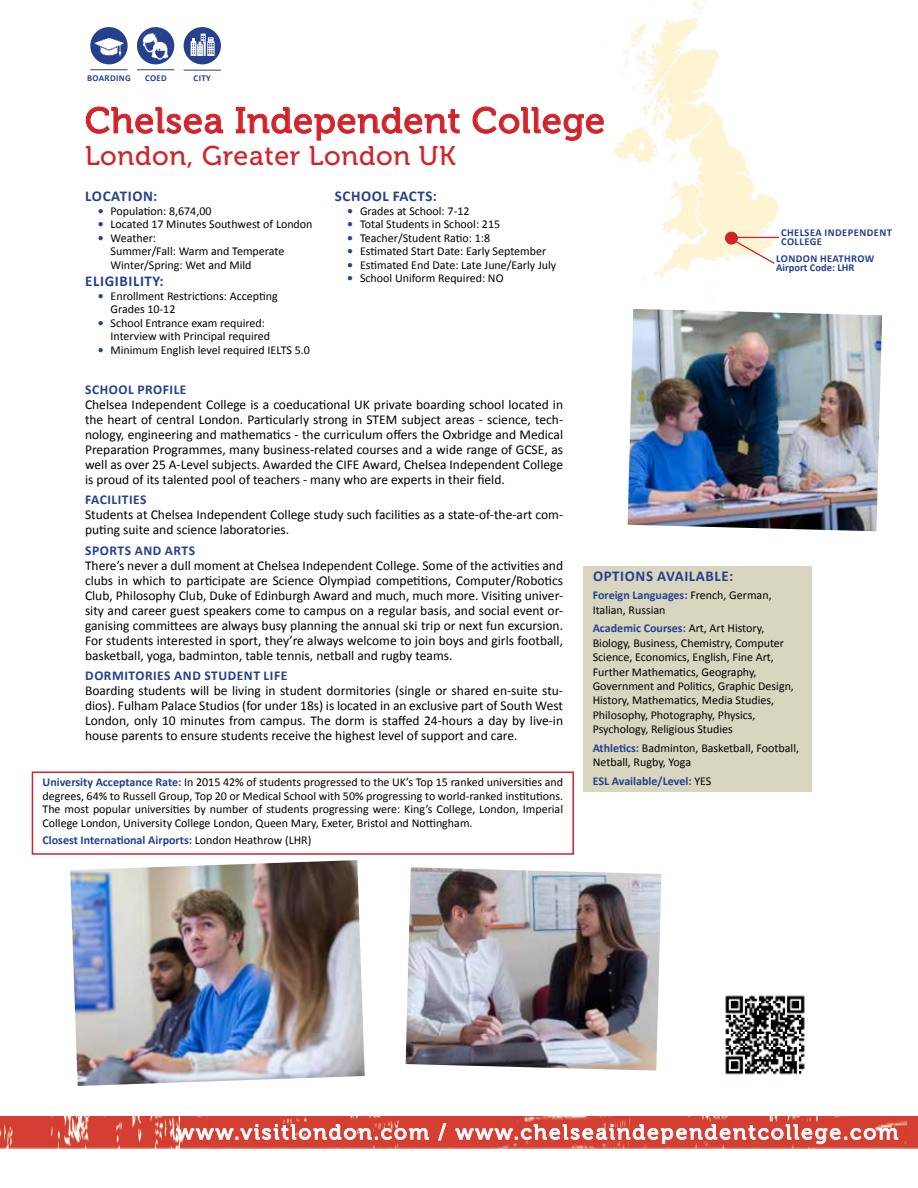
<style>
.page{position:relative;width:918px;height:1188px;background:#fff}
.page>*{position:absolute;margin:0;border:0;box-sizing:border-box;transform-origin:0 0}
.t1{font:36px "Museo 500";letter-spacing:.025em;color:#d2232a}
.t2{font:27px "Museo 500";letter-spacing:.025em;color:#d2232a}
.t3{font:21px "Museo 500";letter-spacing:.1em;color:#fff}
.t4{font:700 15px "Calibri";letter-spacing:.04em;color:#25408f}
.t5{font:13.5px/15px "Calibri";color:#000;text-align:justify}
.t6{font:700 13.5px "Calibri";letter-spacing:.04em;color:#25408f}
.t7{font:12px/14.4px "Calibri";color:#000}
.t8{font:700 12px "Calibri";color:#25408f}
.t9{font:700 10.5px/9px "Calibri";color:#25408f}
.t10{font:700 10.5px/9px "Calibri";letter-spacing:.04em;color:#25408f}
.t11{font:700 9px "Calibri";letter-spacing:.04em;color:#25408f}
.s1{font-weight:700;color:#25408f}
.s2{font-weight:400;color:#000}
</style>
<div class="page">
<img style="left:0;top:1116px;width:918px;height:32px">
<div style="left:32px;top:772px;width:542px;height:83px;border:2px solid #d2232a"></div>
<svg style="left:86px;top:106px;width:137px;height:28px"></svg>
<svg style="left:236px;top:107px;width:224px;height:34px"></svg>
<svg style="left:176px;top:1124px;width:253px;height:16px;background:#e0746b"></svg>
<svg style="left:438px;top:1123px;width:9px;height:18px"></svg>
<svg style="left:455px;top:1124px;width:443px;height:20px;background:#de6a60"></svg>
<img style="left:725px;top:995px;width:80px;height:80px">
<img style="left:90px;top:27px;width:38px;height:37px;border-radius:19px">
<hr style="left:90px;top:69px;width:38px;height:1px;background:#25408f">
<hr style="left:137px;top:69px;width:37px;height:1px;background:#25408f">
<img style="left:137px;top:27px;width:37px;height:37px;border-radius:19px">
<svg style="left:472px;top:0;width:308px;height:299px"></svg>
<div style="left:584px;top:567px;width:228px;height:225px;background:#d9d6bf"></div>
<img style="left:184px;top:27px;width:37px;height:37px;border-radius:19px">
<hr style="left:184px;top:70px;width:37px;height:1px;background:#25408f">
<img style="left:628px;top:309px;width:254px;height:222px">
<img style="left:70px;top:860px;width:295px;height:226px">
<img style="left:406px;top:867px;width:255px;height:204px">
<p class="t11" style="left:87px;top:72px;width:45px">BOARDING</p>
<p class="t11" style="left:145px;top:72px;width:23px">COED</p>
<p class="t11" style="left:194px;top:72px;width:19px">CITY</p>
<h1 class="t1" style="left:85px;top:101px;width:521px">Chelsea Independent College</h1>
<h2 class="t2" style="left:85px;top:141px;width:372px">London, Greater London UK</h2>
<p class="t4" style="left:85px;top:187px;width:74px">LOCATION:</p>
<p class="t7" style="left:98px;top:204px;width:115px"><span class="s1">•</span> Population: 8,674,00</p>
<p class="t7" style="left:98px;top:217px;width:216px"><span class="s1">•</span> Located 17 Minutes Southwest of London</p>
<p class="t7" style="left:111px;top:231px;width:175px;line-height:13.5px;text-indent:-13px"><span class="s1">•</span> Weather:<br>Summer/Fall: Warm and Temperate<br>Winter/Spring: Wet and Mild</p>
<p class="t4" style="left:85px;top:272px;width:80px">ELIGIBILITY:</p>
<p class="t7" style="left:111px;top:289px;width:169px;line-height:13.5px;text-indent:-13px"><span class="s1">•</span> Enrollment Restrictions: Accepting<br>Grades 10-12</p>
<p class="t7" style="left:111px;top:316px;width:161px;line-height:13.5px;text-indent:-13px"><span class="s1">•</span> School Entrance exam required:<br>Interview with Principal required</p>
<p class="t7" style="left:98px;top:343px;width:214px"><span class="s1">•</span> Minimum English level required IELTS 5.0</p>
<p class="t4" style="left:335px;top:187px;width:104px">SCHOOL FACTS:</p>
<p class="t7" style="left:347px;top:204px;width:124px"><span class="s1">•</span> Grades at School: 7-12</p>
<p class="t7" style="left:347px;top:217px;width:154px"><span class="s1">•</span> Total Students in School: 215</p>
<p class="t7" style="left:347px;top:231px;width:144px"><span class="s1">•</span> Teacher/Student Ratio: 1:8</p>
<p class="t7" style="left:347px;top:244px;width:200px"><span class="s1">•</span> Estimated Start Date: Early September</p>
<p class="t7" style="left:347px;top:258px;width:211px"><span class="s1">•</span> Estimated End Date: Late June/Early July</p>
<p class="t7" style="left:347px;top:271px;width:158px"><span class="s1">•</span> School Uniform Required: NO</p>
<p class="t10" style="left:781px;top:228px;width:112px">CHELSEA INDEPENDENT<br>COLLEGE</p>
<p class="t9" style="left:776px;top:254px;width:100px">LONDON HEATHROW<br>Airport Code: LHR</p>
<p class="t6" style="left:85px;top:381px;width:103px">SCHOOL PROFILE</p>
<p class="t5" style="left:85px;top:397px;width:480px">Chelsea Independent College is a coeducational UK private boarding school located in the heart of central London. Particularly strong in STEM subject areas - science, tech&shy;nology, engineering and mathematics - the curriculum offers the Oxbridge and Medical Preparation Programmes, many business-related courses and a wide range of GCSE, as well as over 25 A-Level subjects. Awarded the CIFE Award, Chelsea Independent College is proud of its talented pool of teachers - many who are experts in their field.</p>
<p class="t6" style="left:85px;top:491px;width:63px">FACILITIES</p>
<p class="t5" style="left:85px;top:507px;width:480px">Students at Chelsea Independent College study such facilities as a state-of-the-art com&shy;puting suite and science laboratories.</p>
<p class="t6" style="left:85px;top:542px;width:111px">SPORTS AND ARTS</p>
<p class="t5" style="left:85px;top:558px;width:480px">There’s never a dull moment at Chelsea Independent College. Some of the activities and clubs in which to participate are Science Olympiad competitions, Computer/Robotics Club, Philosophy Club, Duke of Edinburgh Award and much, much more. Visiting univer&shy;sity and career guest speakers come to campus on a regular basis, and social event or&shy;ganising committees are always busy planning the annual ski trip or next fun excursion.<br>For students interested in sport, they’re always welcome to join boys and girls football, basketball, yoga, badminton, table tennis, netball and rugby teams.</p>
<p class="t6" style="left:85px;top:667px;width:204px">DORMITORIES AND STUDENT LIFE</p>
<p class="t5" style="left:85px;top:683px;width:480px">Boarding students will be living in student dormitories (single or shared en-suite stu&shy;dios). Fulham Palace Studios (for under 18s) is located in an exclusive part of South West London, only 10 minutes from campus. The dorm is staffed 24-hours a day by live-in house parents to ensure students receive the highest level of support and care.</p>
<p class="t7" style="left:43px;top:775px;width:522px;line-height:13.5px;text-align:justify"><span class="s1">University Acceptance Rate:</span> In 2015 42% of students progressed to the UK’s Top 15 ranked universities and degrees, 64% to Russell Group, Top 20 or Medical School with 50% progressing to world-ranked institutions.<br>The most popular universities by number of students progressing were: King’s College, London, Imperial College London, University College London, Queen Mary, Exeter, Bristol and Nottingham.</p>
<p class="t8" style="left:43px;top:833px;width:270px">Closest International Airports: <span class="s2">London Heathrow (LHR)</span></p>
<p class="t4" style="left:593px;top:566px;width:142px">OPTIONS AVAILABLE:</p>
<p class="t7" style="left:593px;top:588px;width:180px"><span class="s1">Foreign Languages:</span> French, German,<br>Italian, Russian</p>
<p class="t7" style="left:593px;top:621px;width:203px"><span class="s1">Academic Courses:</span> Art, Art History, Biology, Business, Chemistry, Computer Science, Economics, English, Fine Art, Further Mathematics, Geography, Government and Politics, Graphic Design, History, Mathematics, Media Studies, Philosophy, Photography, Physics, Psychology, Religious Studies</p>
<p class="t7" style="left:593px;top:741px;width:208px"><span class="s1">Athletics:</span> Badminton, Basketball, Football,<br>Netball, Rugby, Yoga</p>
<p class="t8" style="left:593px;top:773px;width:120px">ESL Available/Level: <span class="s2">YES</span></p>
<h3 class="t3" style="left:176px;top:1121px;width:723px">www.visitlondon.com / www.chelseaindependentcollege.com</h3>
</div>
